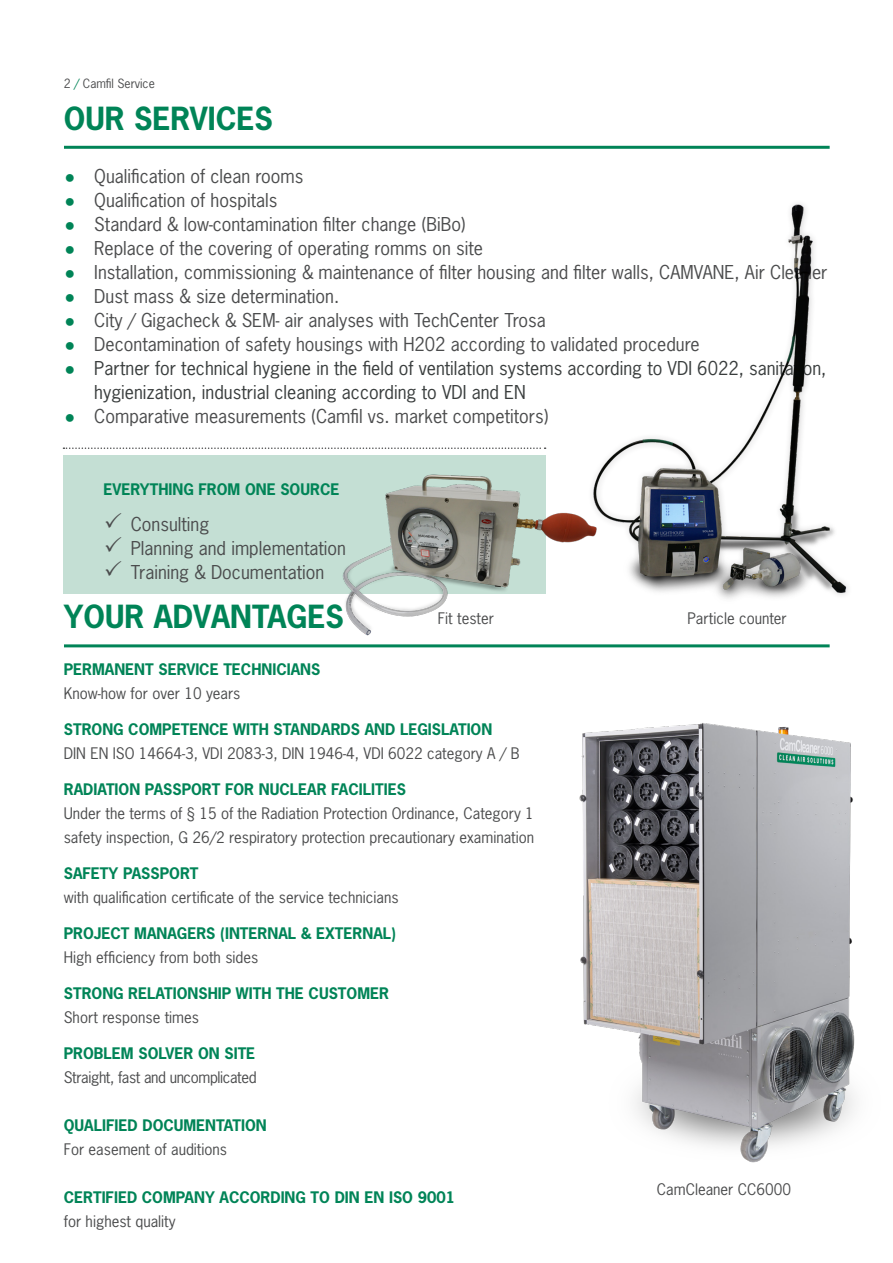
<style>
.page{position:relative;width:893px;height:1263px;background:#fff}
.page>*{position:absolute;margin:0;border:0;box-sizing:border-box;transform-origin:0 0}
.Main_Header{font:700 30px "News Gothic Std";color:#008457}
.bullet{font:18px "News Gothic Std";color:#4b4c4d}
.bullet-2{font:18px/24px "News Gothic Std";color:#393d3d}
.body_txt{font:18px "News Gothic Std";color:#4b4c4d}
.body_txt-2{font:15px "News Gothic Std";color:#4b4c4d}
.Sub_Header_Bold{font:700 15px "News Gothic Std";color:#008457}
.body_txt-3{font:700 15px "News Gothic Std";color:#008457}
.bullet-3{font:15px "News Gothic Std";color:#4b4c4d}
.body_txt-4{font:15px "News Gothic Std";letter-spacing:-.025em;color:#4b4c4d}
.t1{font:12px "News Gothic Std";color:#4b4c4d}
.s1{color:#008457}
.s2{font-family:"Arial";color:#008457}
</style>
<div class="page">
<hr style="left:64px;top:146px;width:766px;height:3px;background:#008457">
<svg style="left:63px;top:447px;width:483px;height:2px"></svg>
<div style="left:63px;top:455px;width:482px;height:138px;background:#c4dfd4"></div>
<hr style="left:64px;top:644px;width:766px;height:3px;background:#008457">
<img style="left:579px;top:723px;width:276px;height:440px">
<img style="left:614px;top:203px;width:234px;height:445px">
<img style="left:316px;top:454px;width:299px;height:194px">
<p class="t1" style="left:64px;top:76px;width:93px">2 <span class="s1">/</span> Camfil Service</p>
<p class="Main_Header" style="left:64px;top:98px;width:210px">OUR SERVICES</p>
<p class="bullet" style="left:65px;top:165px;width:240px"><span class="s2">●</span> Qualification of clean rooms</p>
<p class="bullet" style="left:65px;top:189px;width:214px"><span class="s2">●</span> Qualification of hospitals</p>
<p class="bullet" style="left:65px;top:213px;width:403px"><span class="s2">●</span> Standard &amp; low-contamination filter change (BiBo)</p>
<p class="bullet" style="left:65px;top:237px;width:420px"><span class="s2">●</span> Replace of the covering of operating romms on site</p>
<p class="bullet" style="left:65px;top:261px;width:764px"><span class="s2">●</span> Installation, commissioning &amp; maintenance of filter housing and filter walls, CAMVANE, Air Cleaner</p>
<p class="bullet" style="left:65px;top:285px;width:276px"><span class="s2">●</span> Dust mass &amp; size determination.</p>
<p class="bullet" style="left:65px;top:309px;width:483px"><span class="s2">●</span> City / Gigacheck &amp; SEM- air analyses with TechCenter Trosa</p>
<p class="bullet" style="left:65px;top:333px;width:637px"><span class="s2">●</span> Decontamination of safety housings with H202 according to validated procedure</p>
<p class="bullet-2" style="left:94px;top:356px;width:734px;text-indent:-30px"><span class="s2">●</span> Partner for technical hygiene in the field of ventilation systems according to VDI 6022, sanitation, hygienization, industrial cleaning according to VDI and EN</p>
<p class="bullet" style="left:65px;top:405px;width:485px"><span class="s2">●</span> Comparative measurements (Camfil vs. market competitors)</p>
<p class="body_txt-3" style="left:104px;top:479px;width:237px">EVERYTHING FROM ONE SOURCE</p>
<p class="body_txt" style="left:131px;top:513px;width:80px">Consulting</p>
<p class="body_txt" style="left:131px;top:537px;width:217px">Planning and implementation</p>
<p class="body_txt" style="left:131px;top:561px;width:195px">Training &amp; Documentation</p>
<p class="Main_Header" style="left:64px;top:597px;width:281px">YOUR ADVANTAGES</p>
<p class="bullet-3" style="left:438px;top:609px;width:58px">Fit tester</p>
<p class="bullet-3" style="left:687px;top:609px;width:101px">Particle counter</p>
<p class="Sub_Header_Bold" style="left:64px;top:659px;width:258px">PERMANENT SERVICE TECHNICIANS</p>
<p class="body_txt-2" style="left:64px;top:684px;width:178px">Know-how for over 10 years</p>
<p class="Sub_Header_Bold" style="left:64px;top:719px;width:430px">STRONG COMPETENCE WITH STANDARDS AND LEGISLATION</p>
<p class="body_txt-2" style="left:64px;top:744px;width:457px">DIN EN ISO 14664-3, VDI 2083-3, DIN 1946-4, VDI 6022 category A / B</p>
<p class="Sub_Header_Bold" style="left:64px;top:779px;width:344px">RADIATION PASSPORT FOR NUCLEAR FACILITIES</p>
<p class="body_txt-2" style="left:64px;top:804px;width:472px">Under the terms of § 15 of the Radiation Protection Ordinance, Category 1</p>
<p class="body_txt-2" style="left:64px;top:828px;width:472px">safety inspection, G 26/2 respiratory protection precautionary examination</p>
<p class="body_txt-3" style="left:64px;top:863px;width:136px">SAFETY PASSPORT</p>
<p class="body_txt-2" style="left:64px;top:888px;width:336px">with qualification certificate of the service technicians</p>
<p class="body_txt-3" style="left:64px;top:923px;width:334px">PROJECT MANAGERS (INTERNAL &amp; EXTERNAL)</p>
<p class="body_txt-2" style="left:64px;top:948px;width:196px">High efficiency from both sides</p>
<p class="Sub_Header_Bold" style="left:64px;top:983px;width:327px">STRONG RELATIONSHIP WITH THE CUSTOMER</p>
<p class="body_txt-2" style="left:64px;top:1008px;width:137px">Short response times</p>
<p class="Sub_Header_Bold" style="left:64px;top:1043px;width:193px">PROBLEM SOLVER ON SITE</p>
<p class="body_txt-4" style="left:64px;top:1068px;width:194px">Straight, fast and uncomplicated</p>
<p class="body_txt-3" style="left:64px;top:1115px;width:205px">QUALIFIED DOCUMENTATION</p>
<p class="body_txt-2" style="left:64px;top:1140px;width:165px">For easement of auditions</p>
<p class="body_txt-3" style="left:64px;top:1187px;width:393px">CERTIFIED COMPANY ACCORDING TO DIN EN ISO 9001</p>
<p class="body_txt-2" style="left:64px;top:1212px;width:113px">for highest quality</p>
<p class="bullet-3" style="left:657px;top:1180px;width:136px">CamCleaner CC6000</p>
</div>
